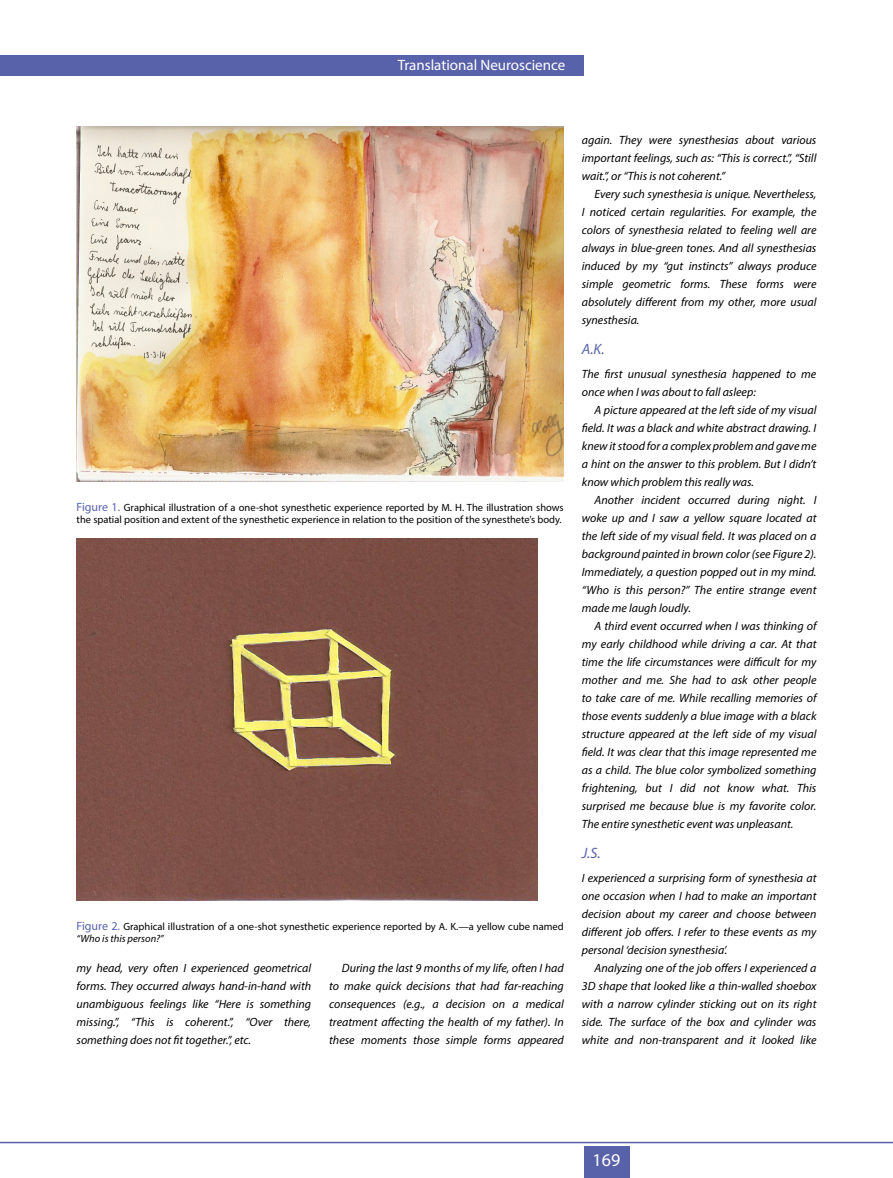
<style>
.page{position:relative;width:893px;height:1178px;background:#fff}
.page>*{position:absolute;margin:0;border:0;box-sizing:border-box;transform-origin:0 0}
.t1{font:18px "Myriad Pro";color:#fff}
.t2{font:15px "Myriad Pro";color:#fff}
.t3{font:italic 15px "Myriad Pro";color:#5862aa}
.t4{font:italic 12px/18px "Myriad Pro";color:#000;text-align:justify}
.t5{font:10.5px/12.6px "Myriad Pro";color:#000}
.s1{font-size:12px;color:#5862aa}
.s2{font-style:italic}
.s3{font-style:normal}
</style>
<div class="page">
<div style="left:584px;top:1146px;width:45px;height:32px;background:#5862aa"></div>
<hr style="left:0;top:1142px;width:893px;height:1px;background:#5862aa">
<img style="left:77px;top:126px;width:487px;height:355px">
<img style="left:77px;top:539px;width:460px;height:361px">
<div style="left:0;top:55px;width:584px;height:21px;background:#5862aa"></div>
<p class="t2" style="left:398px;top:56px;width:169px">Translational Neuroscience</p>
<p class="t5" style="left:77px;top:500px;width:489px"><span class="s1">Figure 1.</span> Graphical illustration of a one-shot synesthetic experience reported by M. H. The illustration shows the spatial position and extent of the synesthetic experience in relation to the position of the synesthete’s body.</p>
<p class="t5" style="left:77px;top:920px;width:489px"><span class="s1">Figure 2.</span> Graphical illustration of a one-shot synesthetic experience reported by A. K.—a yellow cube named <span class="s2">“Who is this person?”</span></p>
<p class="t4" style="left:77px;top:959px;width:236px">my head, very often I experienced geometrical forms. They occurred always hand-in-hand with unambiguous feelings like “Here is something missing.”, “This is coherent.”, “Over there, something does not fit together.”, etc.</p>
<p class="t4" style="left:329px;top:959px;width:236px;text-indent:13px">During the last 9 months of my life, often I had to make quick decisions that had far-reaching consequences (e.g., a decision on a medical treatment affecting the health of my father). In these moments those simple forms appeared</p>
<p class="t4" style="left:582px;top:131px;width:236px">again. They were synesthesias about various important feelings, such as: “This is correct.”, “Still wait.”, or “This is not coherent.”</p>
<p class="t4" style="left:582px;top:185px;width:236px;text-indent:13px">Every such synesthesia is unique. Nevertheless, I noticed certain regularities. For example, the colors of synesthesia related to feeling well are always in blue-green tones. And all synesthesias induced by my “gut instincts” always produce simple geometric forms. These forms were absolutely different from my other, more usual synesthesia.</p>
<p class="t3" style="left:582px;top:340px;width:24px">A.K.</p>
<p class="t4" style="left:582px;top:365px;width:236px">The first unusual synesthesia happened to me once when I was about to fall asleep:</p>
<p class="t4" style="left:582px;top:401px;width:236px;text-indent:13px">A picture appeared at the left side of my visual field. It was a black and white abstract drawing. I knew it stood for a complex problem and gave me a hint on the answer to this problem. But I didn’t know which problem this really was.</p>
<p class="t4" style="left:582px;top:491px;width:236px;text-indent:13px">Another incident occurred during night. I woke up and I saw a yellow square located at the left side of my visual field<span class="s3">.</span> It was placed on a background painted in brown color (see Figure 2).<br>Immediately, a question popped out in my mind. “Who is this person?” The entire strange event made me laugh loudly.</p>
<p class="t4" style="left:582px;top:617px;width:236px;text-indent:13px">A third event occurred when I was thinking of my early childhood while driving a car. At that time the life circumstances were difficult for my mother and me. She had to ask other people to take care of me. While recalling memories of those events suddenly a blue image with a black structure appeared at the left side of my visual field. It was clear that this image represented me as a child. The blue color symbolized something frightening, but I did not know what. This surprised me because blue is my favorite color.<br>The entire synesthetic event was unpleasant.</p>
<p class="t3" style="left:582px;top:844px;width:20px">J.S.</p>
<p class="t4" style="left:582px;top:869px;width:236px">I experienced a surprising form of synesthesia at one occasion when I had to make an important decision about my career and choose between different job offers. I refer to these events as my personal ‘decision synesthesia’.</p>
<p class="t4" style="left:582px;top:959px;width:236px;text-indent:13px">Analyzing one of the job offers I experienced a 3D shape that looked like a thin-walled shoebox with a narrow cylinder sticking out on its right side. The surface of the box and cylinder was white and non-transparent and it looked like</p>
<h1 class="t1" style="left:593px;top:1148px;width:29px">169</h1>
</div>
